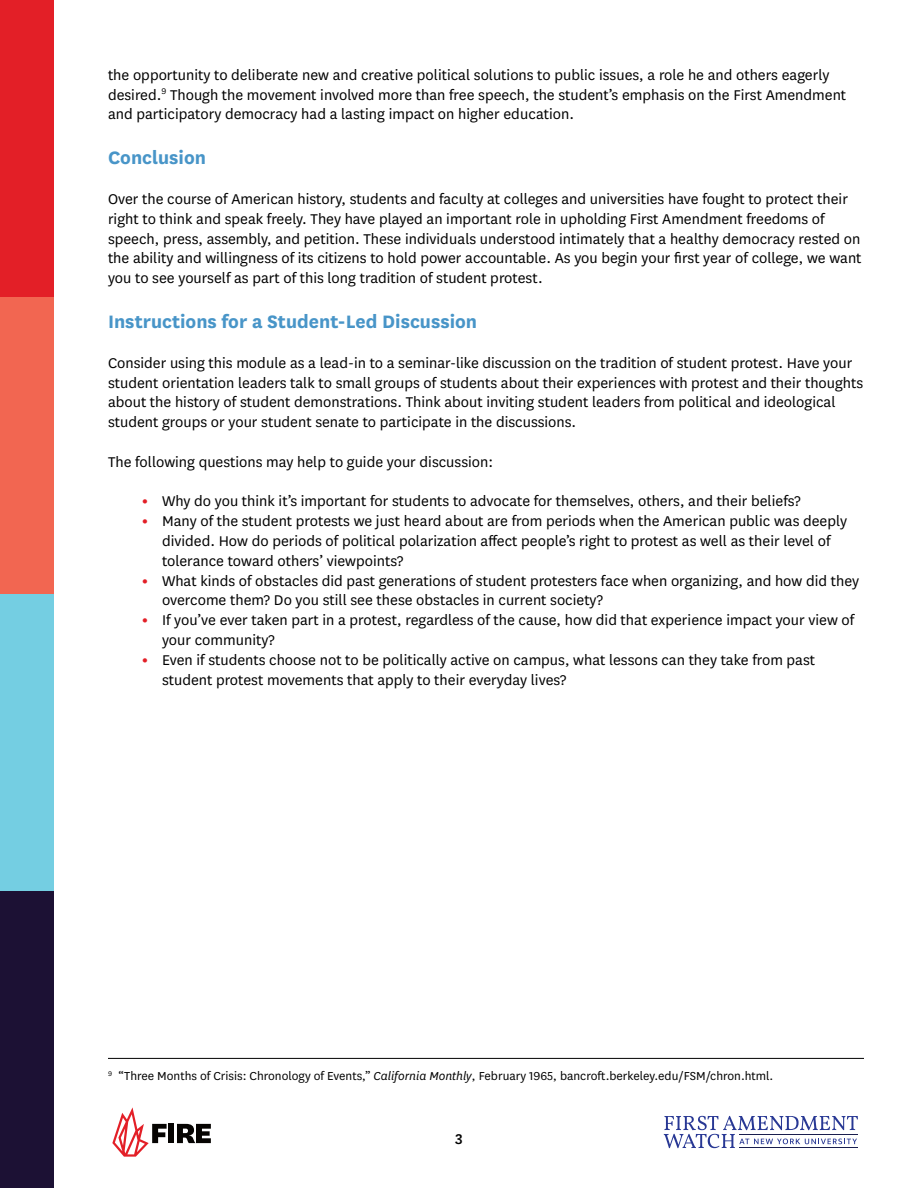
<style>
.page{position:relative;width:918px;height:1188px;background:#fff}
.page>*{position:absolute;margin:0;border:0;box-sizing:border-box;transform-origin:0 0}
.t1{font:700 21px "National";color:#4895c8}
.t2{font:16.5px/19.8px "National";color:#000}
.t3{font:500 16.5px "National";color:#000}
.t4{font:13.5px "National";color:#000}
.s1{font-weight:700;font-size:18px;color:#e31f27}
.s2{font-style:italic}
</style>
<div class="page">
<div style="left:0;top:891px;width:54px;height:297px;background:#1c1134"></div>
<div style="left:0;top:0;width:54px;height:297px;background:#e31f27"></div>
<div style="left:0;top:297px;width:54px;height:297px;background:#f26651"></div>
<div style="left:0;top:594px;width:54px;height:297px;background:#74cee2"></div>
<div style="left:168px;top:1124px;width:6px;height:19px;background:#060402"></div>
<svg style="left:177px;top:1124px;width:34px;height:19px"></svg>
<svg style="left:112px;top:1107px;width:55px;height:50px"></svg>
<svg style="left:664px;top:1116px;width:194px;height:32px"></svg>
<hr style="left:108px;top:1058px;width:756px;height:1px;background:#000">
<p class="t2" style="left:108px;top:64px;width:740px">the opportunity to deliberate new and creative political solutions to public issues, a role he and others eagerly desired.<sup>9</sup> Though the movement involved more than free speech, the student’s emphasis on the First Amendment and participatory democracy had a lasting impact on higher education.</p>
<p class="t1" style="left:108px;top:143px;width:100px">Conclusion</p>
<p class="t2" style="left:108px;top:188px;width:755px">Over the course of American history, students and faculty at colleges and universities have fought to protect their right to think and speak freely. They have played an important role in upholding First Amendment freedoms of speech, press, assembly, and petition. These individuals understood intimately that a healthy democracy rested on the ability and willingness of its citizens to hold power accountable. As you begin your first year of college, we want you to see yourself as part of this long tradition of student protest.</p>
<p class="t1" style="left:108px;top:307px;width:371px">Instructions for a Student-Led Discussion</p>
<p class="t2" style="left:108px;top:352px;width:757px">Consider using this module as a lead-in to a seminar-like discussion on the tradition of student protest. Have your student orientation leaders talk to small groups of students about their experiences with protest and their thoughts about the history of student demonstrations. Think about inviting student leaders from political and ideological student groups or your student senate to participate in the discussions.</p>
<p class="t2" style="left:108px;top:451px;width:387px">The following questions may help to guide your discussion:</p>
<p class="t2" style="left:142px;top:491px;width:661px"><span class="s1">•</span> Why do you think it’s important for students to advocate for themselves, others, and their beliefs?</p>
<p class="t2" style="left:162px;top:511px;width:687px;text-indent:-20px"><span class="s1">•</span> Many of the student protests we just heard about are from periods when the American public was deeply divided. How do periods of political polarization affect people’s right to protest as well as their level of tolerance toward others’ viewpoints?</p>
<p class="t2" style="left:162px;top:570px;width:699px;text-indent:-20px"><span class="s1">•</span> What kinds of obstacles did past generations of student protesters face when organizing, and how did they overcome them? Do you still see these obstacles in current society?</p>
<p class="t2" style="left:162px;top:610px;width:694px;text-indent:-20px"><span class="s1">•</span> If you’ve ever taken part in a protest, regardless of the cause, how did that experience impact your view of your community?</p>
<p class="t2" style="left:162px;top:649px;width:655px;text-indent:-20px"><span class="s1">•</span> Even if students choose not to be politically active on campus, what lessons can they take from past student protest movements that apply to their everyday lives?</p>
<p class="t4" style="left:108px;top:1067px;width:667px"><sup>9</sup> “Three Months of Crisis: Chronology of Events,” <span class="s2">California Monthly</span>, February 1965, bancroft.berkeley.edu/FSM/chron.html.</p>
<p class="t3" style="left:455px;top:1128px;width:9px">3</p>
</div>
